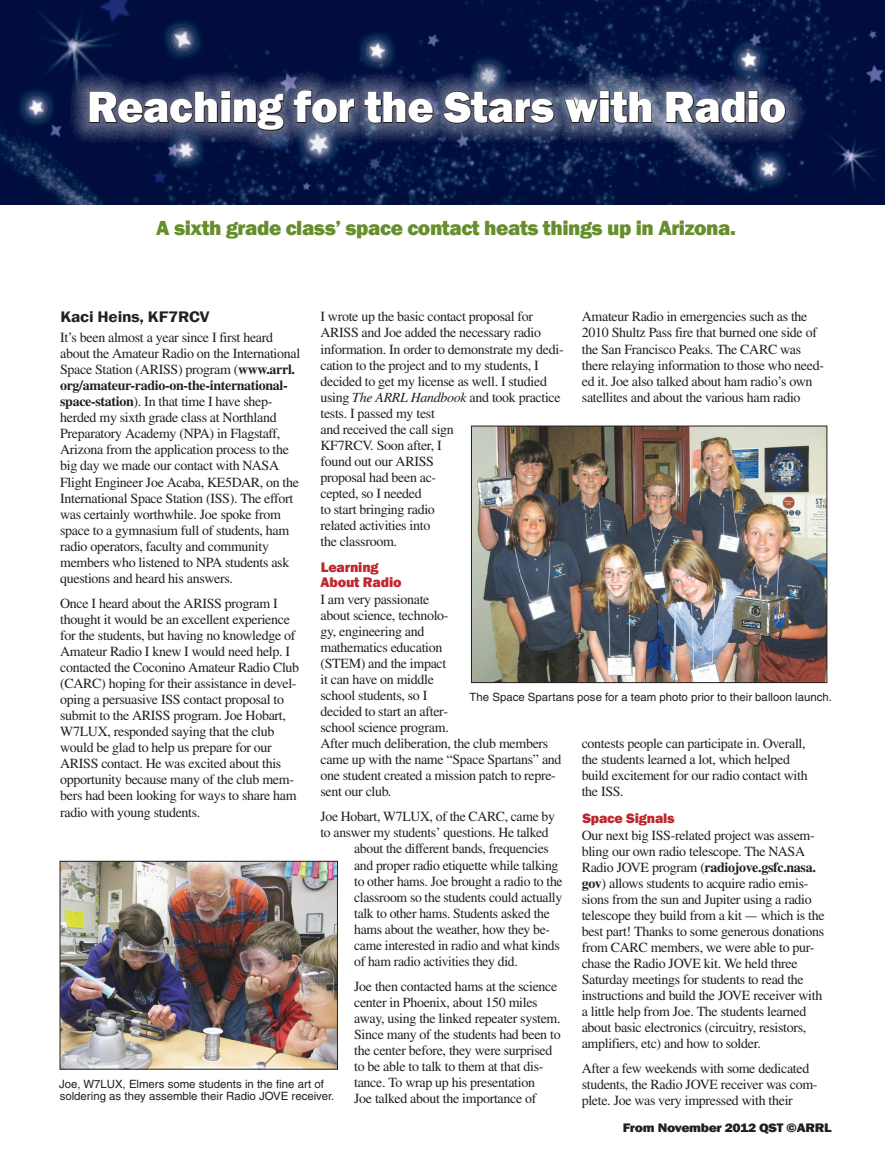
<style>
.page{position:relative;width:885px;height:1161px;background:#fff}
.page>*{position:absolute;margin:0;border:0;box-sizing:border-box;transform-origin:0 0}
.Deck{font:800 45px "Franklin Gothic";letter-spacing:-.01em;color:#fff}
.Deck-2{font:800 21px "Franklin Gothic";letter-spacing:-.02em;color:#668e2c}
.Byline{font:600 15.75px "Franklin Gothic";letter-spacing:-.01em;color:#231f20;scale:1.1 1}
.Subhead_1{font:800 14.25px/14.2px "Franklin Gothic";letter-spacing:-.01em;color:#c0262d}
.Body_Text{font:13.95px/16px "Times";letter-spacing:-.025em;color:#231f20}
.t1{font:800 12.75px "Franklin Gothic";letter-spacing:-.025em;color:#231f20;scale:1.1 1}
.t2{font:11.4px/12px "Helvetica";color:#231f20}
.s1{font-weight:700}
.s2{font-style:italic}
.s3{font-family:"Minion Pro"}
</style>
<div class="page">
<img style="left:0;top:0;width:884px;height:204px">
<div style="left:69px;top:70px;width:736px;height:80px;background:#fff;opacity:.75"></div>
<svg style="left:88px;top:90px;width:197px;height:42px;background:#4e546e"></svg>
<svg style="left:292px;top:89px;width:63px;height:35px;background:#4f566f"></svg>
<svg style="left:363px;top:91px;width:71px;height:33px;background:#51576f"></svg>
<svg style="left:442px;top:90px;width:113px;height:34px;background:#50576e"></svg>
<svg style="left:563px;top:90px;width:89px;height:34px;background:#5c6479"></svg>
<svg style="left:665px;top:90px;width:121px;height:34px;background:#545b72"></svg>
<img style="left:473px;top:428px;width:352px;height:253px">
<div style="left:471px;top:426px;width:356px;height:257px;border:1px solid #231f20"></div>
<img style="left:62px;top:863px;width:273px;height:204px">
<div style="left:60px;top:861px;width:277px;height:208px;border:1px solid #231f20"></div>
<p class="Deck" style="left:87px;top:78px;width:700px">Reaching for the Stars with Radio</p>
<p class="Deck-2" style="left:156px;top:215px;width:581px">A sixth grade class’ space contact heats things up in Arizona.</p>
<p class="Byline" style="left:60px;top:307px;width:137px">Kaci Heins, KF7RCV</p>
<p class="Body_Text" style="left:60px;top:329px;width:241px">It’s been almost a year since I first heard about the Amateur Radio on the International Space Station (ARISS) program (<span class="s1">www.arrl. org/amateur-radio-on-the-international&shy;space-station</span>). In that time I have shep&shy;herded my sixth grade class at Northland Preparatory Academy (NPA) in Flagstaff, Arizona from the application process to the big day we made our contact with NASA Flight Engineer Joe Acaba, KE5DAR, on the International Space Station (ISS). The effort was certainly worthwhile. Joe spoke from space to a gymnasium full of students, ham radio operators, faculty and community members who listened to NPA students ask questions and heard his answers.</p>
<p class="Body_Text" style="left:60px;top:595px;width:240px">Once I heard about the ARISS program I thought it would be an excellent experience for the students, but having no knowledge of Amateur Radio I knew I would need help. I contacted the Coconino Amateur Radio Club (CARC) hoping for their assistance in devel&shy;oping a persuasive ISS contact proposal to submit to the ARISS program. Joe Hobart, W7LUX, responded saying that the club would be glad to help us prepare for our ARISS contact. He was excited about this opportunity because many of the club mem&shy;bers had been looking for ways to share ham radio with young students.</p>
<p class="Body_Text" style="left:320px;top:309px;width:245px">I wrote up the basic contact proposal for<br>ARISS and Joe added the necessary radio information. In order to demonstrate my dedi&shy;cation to the project and to my students, I decided to get my license as well. I studied using <span class="s2">The ARRL Handbook</span> and took practice tests. I passed my test<br>and received the call sign<br>KF7RCV. Soon after, I<br>found out our ARISS<br>proposal had been ac-<br>cepted, so I needed<br>to start bringing radio<br>related activities into<br>the classroom.</p>
<p class="Subhead_1" style="left:320px;top:560px;width:82px">Learning<br>About Radio</p>
<p class="Body_Text" style="left:320px;top:591px;width:242px">I am very passionate<br>about science, technolo-<br>gy, engineering and<br>mathematics education<br>(STEM) and the impact<br>it can have on middle<br>school students, so I<br>decided to start an after-<br>school science program.<br>After much deliberation, the club members came up with the name “Space Spartans” and one student created a mission patch to repre&shy;sent our club.</p>
<p class="Body_Text" style="left:320px;top:809px;width:236px">Joe Hobart, W7LUX, of the CARC, came by</p>
<p class="Body_Text" style="left:320px;top:825px;width:230px">to answer my students’ questions. He talked</p>
<p class="Body_Text" style="left:354px;top:841px;width:196px">about the different bands, frequencies</p>
<p class="Body_Text" style="left:354px;top:857px;width:206px">and proper radio etiquette while talking</p>
<p class="Body_Text" style="left:354px;top:873px;width:210px">to other hams. Joe brought a radio to the</p>
<p class="Body_Text" style="left:354px;top:889px;width:209px">classroom so the students could actually</p>
<p class="Body_Text" style="left:354px;top:905px;width:197px">talk to other hams. Students asked the</p>
<p class="Body_Text" style="left:354px;top:921px;width:197px">hams about the weather, how they be-</p>
<p class="Body_Text" style="left:354px;top:937px;width:207px">came interested in radio and what kinds</p>
<p class="Body_Text" style="left:354px;top:953px;width:165px">of ham radio activities they did.</p>
<p class="Body_Text" style="left:354px;top:978px;width:208px">Joe then contacted hams at the science center in Phoenix, about 150 miles away, using the linked repeater system.<br>Since many of the students had been to the center before, they were surprised to be able to talk to them at that dis&shy;tance. To wrap up his presentation<br>Joe talked about the importance of</p>
<p class="Body_Text" style="left:581px;top:309px;width:243px">Amateur Radio in emergencies such as the 2010 Shultz Pass fire that burned one side of the San Francisco Peaks. The CARC was there relaying information to those who need&shy;ed it. Joe also talked about ham radio’s own satellites and about the various ham radio</p>
<p class="t2" style="left:469px;top:691px;width:364px">The Space Spartans pose for a team photo prior to their balloon launch.</p>
<p class="Body_Text" style="left:581px;top:735px;width:227px">contests people can participate in. Overall, the students learned a lot, which helped build excitement for our radio contact with the ISS.</p>
<p class="Subhead_1" style="left:582px;top:811px;width:94px">Space Signals</p>
<p class="Body_Text" style="left:581px;top:827px;width:244px">Our next big ISS-related project was assem&shy;bling our own radio telescope. The NASA Radio JOVE program (<span class="s1">radiojove.gsfc.nasa. gov</span>) allows students to acquire radio emis&shy;sions from the sun and Jupiter using a radio telescope they build from a kit <span class="s3">—</span> which is the best part! Thanks to some generous donations from CARC members, we were able to pur&shy;chase the Radio JOVE kit. We held three Saturday meetings for students to read the instructions and build the JOVE receiver with a little help from Joe. The students learned about basic electronics (circuitry, resistors, amplifiers, etc) and how to solder.</p>
<p class="Body_Text" style="left:581px;top:1061px;width:237px">After a few weekends with some dedicated students, the Radio JOVE receiver was com&shy;plete. Joe was very impressed with their</p>
<p class="t2" style="left:59px;top:1078px;width:276px">Joe, W7LUX, Elmers some students in the fine art of soldering as they assemble their Radio JOVE receiver.</p>
<p class="t1" style="left:622px;top:1119px;width:191px">From November 2012 QST ©ARRL</p>
</div>
